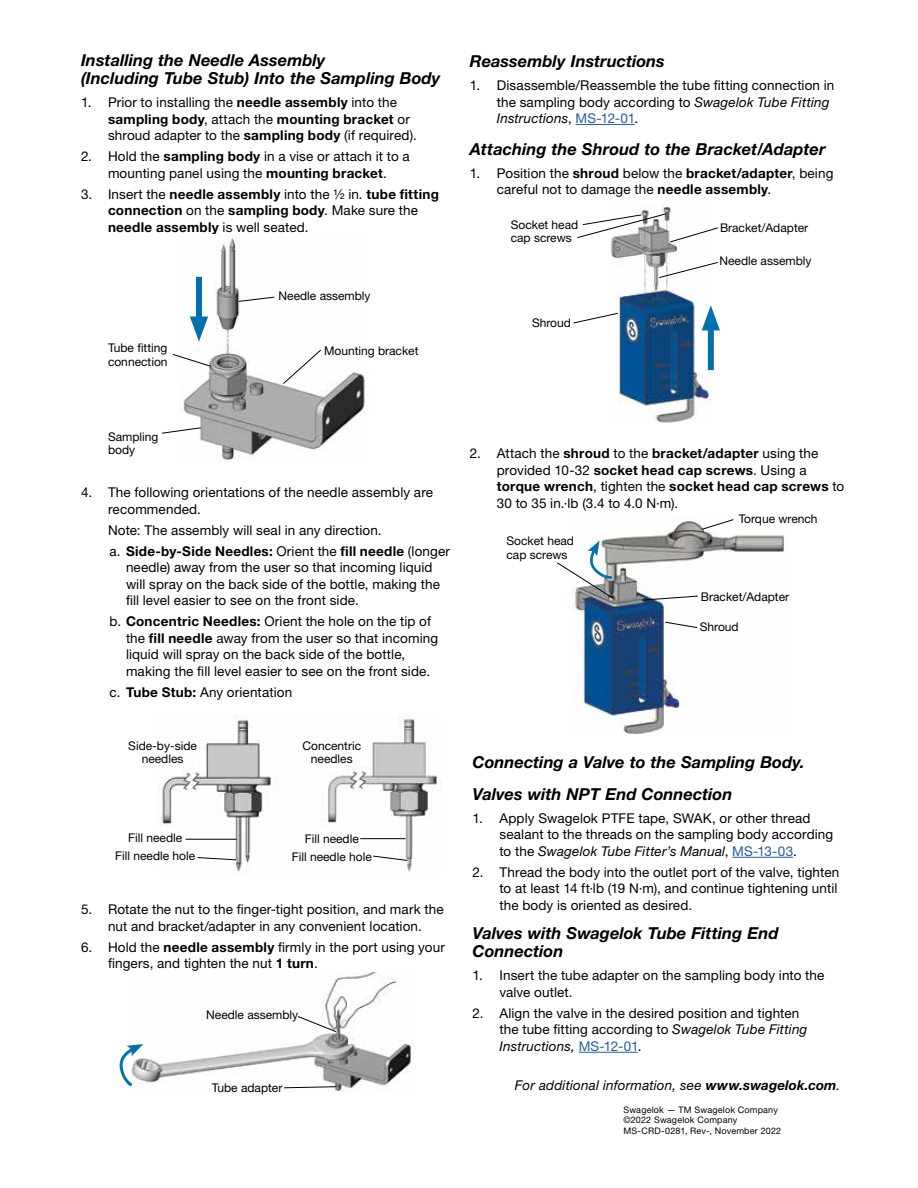
<style>
.page{position:relative;width:918px;height:1188px;background:#fff}
.page>*{position:absolute;margin:0;border:0;box-sizing:border-box;transform-origin:0 0}
.Title_-_subsection{font:italic 700 16.5px/18px "Helvetica Neue LT Std";color:#000}
.Numbered_list{font:13.5px/16.5px "Helvetica Neue LT Std";letter-spacing:.01em;color:#000}
.Numbered_list-2{font:700 13.5px/16.5px "Helvetica Neue LT Std";letter-spacing:.02em;color:#000}
.Title_-_subsection-2{font:italic 13.5px "Helvetica Neue LT Std";letter-spacing:.015em;color:#000}
.t1{font:12px/13.5px "Helvetica Neue LT Std";color:#000}
.credits{font:9px "Helvetica Neue LT Std";letter-spacing:.02em;color:#000}
.s1{font-weight:700}
.s2{font-weight:400}
.s3{font-style:italic}
.s4{color:#215e9e}
</style>
<div class="page">
<hr style="left:576px;top:124px;width:59px;height:1px;background:#215e9e">
<hr style="left:732px;top:857px;width:61px;height:1px;background:#215e9e">
<hr style="left:579px;top:1052px;width:59px;height:1px;background:#215e9e">
<img style="left:180px;top:234px;width:186px;height:226px">
<div style="left:196px;top:277px;width:6px;height:50px;background:#0070af"></div>
<svg style="left:190px;top:316px;width:18px;height:26px"></svg>
<svg style="left:238px;top:296px;width:37px;height:6px"></svg>
<svg style="left:282px;top:349px;width:40px;height:36px"></svg>
<svg style="left:172px;top:353px;width:40px;height:14px"></svg>
<svg style="left:162px;top:427px;width:40px;height:7px"></svg>
<img style="left:157px;top:714px;width:284px;height:160px">
<hr style="left:186px;top:839px;width:51px;height:1px;background:#000">
<hr style="left:360px;top:838px;width:46px;height:1px;background:#000">
<svg style="left:197px;top:857px;width:40px;height:4px"></svg>
<svg style="left:372px;top:855px;width:36px;height:6px"></svg>
<img style="left:143px;top:972px;width:269px;height:120px">
<svg style="left:297px;top:1016px;width:40px;height:17px"></svg>
<svg style="left:283px;top:1086px;width:54px;height:3px"></svg>
<svg style="left:119px;top:1044px;width:24px;height:42px"></svg>
<img style="left:611px;top:207px;width:99px;height:217px">
<div style="left:708px;top:320px;width:6px;height:50px;background:#0070af"></div>
<svg style="left:702px;top:305px;width:18px;height:25px"></svg>
<svg style="left:577px;top:213px;width:141px;height:30px"></svg>
<svg style="left:573px;top:312px;width:46px;height:12px"></svg>
<svg style="left:658px;top:262px;width:60px;height:16px"></svg>
<img style="left:571px;top:520px;width:216px;height:214px">
<svg style="left:557px;top:541px;width:57px;height:58px"></svg>
<svg style="left:641px;top:595px;width:58px;height:6px"></svg>
<svg style="left:664px;top:621px;width:34px;height:7px"></svg>
<svg style="left:701px;top:519px;width:33px;height:11px"></svg>
<p class="Title_-_subsection" style="left:81px;top:51px;width:361px">Installing the Needle Assembly<br>(Including Tube Stub) Into the Sampling Body</p>
<p class="Numbered_list" style="left:108px;top:94px;width:310px;text-indent:-27px">1. Prior to installing the <span class="s1">needle assembly</span> into the <span class="s1">sampling body</span>, attach the <span class="s1">mounting bracket</span> or shroud adapter to the <span class="s1">sampling body</span> (if required).</p>
<p class="Numbered_list" style="left:81px;top:148px;width:330px;text-align:center">2. Hold the <span class="s1">sampling body</span> in a vise or attach it to a mounting panel using the <span class="s1">mounting bracket</span>.</p>
<p class="Numbered_list-2" style="left:108px;top:185px;width:332px;text-indent:-27px"><span class="s2">3. Insert the</span> needle assembly <span class="s2">into the ½ in.</span> tube fitting connection <span class="s2">on the</span> sampling body<span class="s2">. Make sure the </span>needle assembly <span class="s2">is well seated.</span></p>
<p class="t1" style="left:108px;top:341px;width:61px">Tube fitting connection</p>
<p class="t1" style="left:279px;top:289px;width:94px">Needle assembly</p>
<p class="t1" style="left:324px;top:344px;width:96px">Mounting bracket</p>
<p class="Title_-_subsection" style="left:470px;top:52px;width:196px">Reassembly Instructions</p>
<p class="Numbered_list" style="left:497px;top:77px;width:339px;text-indent:-27px">1. Disassemble/Reassemble the tube fitting connection in the sampling body according to <span class="s3">Swagelok Tube Fitting<br>Instructions</span>, <span class="s4">MS-12-01</span>.</p>
<p class="Title_-_subsection" style="left:470px;top:139px;width:357px">Attaching the Shroud to the Bracket/Adapter</p>
<p class="Numbered_list" style="left:497px;top:165px;width:338px;text-indent:-27px">1. Position the <span class="s1">shroud</span> below the <span class="s1">bracket/adapter</span>, being careful not to damage the <span class="s1">needle assembly</span>.</p>
<p class="t1" style="left:511px;top:218px;width:69px">Socket head</p>
<p class="t1" style="left:720px;top:221px;width:90px">Bracket/Adapter</p>
<p class="t1" style="left:511px;top:231px;width:63px">cap screws</p>
<p class="t1" style="left:532px;top:316px;width:40px">Shroud</p>
<p class="t1" style="left:720px;top:254px;width:94px">Needle assembly</p>
<p class="t1" style="left:108px;top:430px;width:52px">Sampling body</p>
<p class="Numbered_list" style="left:108px;top:484px;width:327px;text-indent:-27px">4. The following orientations of the needle assembly are recommended.</p>
<p class="Numbered_list" style="left:108px;top:522px;width:275px">Note: The assembly will seal in any direction.</p>
<p class="Numbered_list" style="left:126px;top:543px;width:325px;text-indent:-16px">a. <span class="s1">Side-by-Side Needles:</span> Orient the <span class="s1">fill needle</span> (longer needle) away from the user so that incoming liquid will spray on the back side of the bottle, making the fill level easier to see on the front side.</p>
<p class="Numbered_list" style="left:126px;top:613px;width:314px;text-indent:-16px">b. <span class="s1">Concentric Needles:</span> Orient the hole on the tip of the <span class="s1">fill needle</span> away from the user so that incoming liquid will spray on the back side of the bottle, making the fill level easier to see on the front side.</p>
<p class="Numbered_list" style="left:110px;top:684px;width:184px">c. <span class="s1">Tube Stub:</span> Any orientation</p>
<p class="t1" style="left:128px;top:738px;width:70px;text-align:center">Side-by-side needles</p>
<p class="t1" style="left:302px;top:738px;width:60px;text-align:center">Concentric needles</p>
<p class="t1" style="left:128px;top:831px;width:55px">Fill needle</p>
<p class="t1" style="left:305px;top:832px;width:55px">Fill needle</p>
<p class="t1" style="left:115px;top:849px;width:82px">Fill needle hole</p>
<p class="t1" style="left:292px;top:850px;width:82px">Fill needle hole</p>
<p class="Numbered_list" style="left:81px;top:901px;width:364px;text-align:center">5. Rotate the nut to the finger-tight position, and mark the nut and bracket/adapter in any convenient location.</p>
<p class="Numbered_list" style="left:108px;top:938px;width:338px;text-indent:-27px">6. Hold the <span class="s1">needle assembly</span> firmly in the port using your fingers, and tighten the nut <span class="s1">1 turn</span>.</p>
<p class="t1" style="left:206px;top:1007px;width:94px">Needle assembly</p>
<p class="t1" style="left:212px;top:1081px;width:72px">Tube adapter</p>
<p class="Numbered_list" style="left:497px;top:445px;width:349px;text-indent:-27px">2. Attach the <span class="s1">shroud</span> to the <span class="s1">bracket/adapter</span> using the provided 10-32 <span class="s1">socket head cap screws</span>. Using a <span class="s1">torque wrench</span>, tighten the <span class="s1">socket head cap screws</span> to 30 to 35 in.·lb (3.4 to 4.0 N·m).</p>
<p class="t1" style="left:507px;top:534px;width:69px">Socket head cap screws</p>
<p class="t1" style="left:739px;top:512px;width:80px">Torque wrench</p>
<p class="t1" style="left:701px;top:589px;width:90px">Bracket/Adapter</p>
<p class="t1" style="left:700px;top:620px;width:40px">Shroud</p>
<p class="Title_-_subsection" style="left:472px;top:753px;width:334px">Connecting a Valve to the Sampling Body.</p>
<p class="Title_-_subsection" style="left:472px;top:784px;width:262px">Valves with NPT End Connection</p>
<p class="Numbered_list" style="left:500px;top:810px;width:335px;text-indent:-27px">1. Apply Swagelok PTFE tape, SWAK, or other thread sealant to the threads on the sampling body according to the <span class="s3">Swagelok Tube Fitter’s Manual</span>, <span class="s4">MS-13-03</span>.</p>
<p class="Numbered_list" style="left:500px;top:864px;width:341px;text-indent:-27px">2. Thread the body into the outlet port of the valve, tighten to at least 14 ft·lb (19 N·m), and continue tightening until the body is oriented as desired.</p>
<p class="Title_-_subsection" style="left:472px;top:924px;width:307px">Valves with Swagelok Tube Fitting End<br>Connection</p>
<p class="Numbered_list" style="left:500px;top:967px;width:326px;text-indent:-27px">1. Insert the tube adapter on the sampling body into the valve outlet.</p>
<p class="Numbered_list" style="left:500px;top:1005px;width:309px;text-indent:-27px">2. Align the valve in the desired position and tighten the tube fitting according to <span class="s3">Swagelok Tube Fitting<br>Instructions,</span> <span class="s4">MS-12-01</span>.</p>
<p class="Title_-_subsection-2" style="left:515px;top:1077px;width:327px">For additional information, see <span class="s1">www.swagelok.com</span>.</p>
<p class="credits" style="left:623px;top:1104px;width:156px">Swagelok — TM Swagelok Company</p>
<p class="credits" style="left:623px;top:1115px;width:116px">©2022 Swagelok Company</p>
<p class="credits" style="left:623px;top:1125px;width:159px">MS-CRD-0281, Rev-, November 2022</p>
</div>
